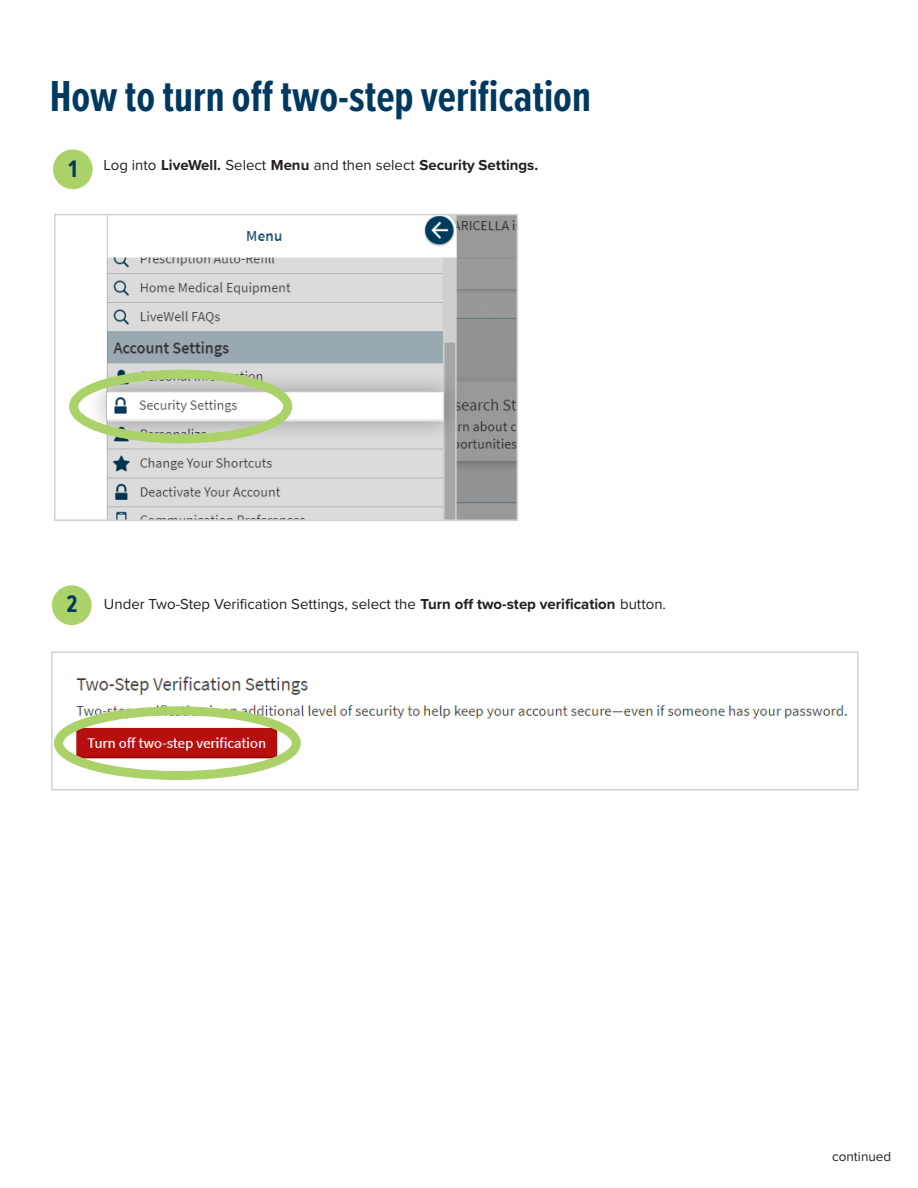
<style>
.page{position:relative;width:918px;height:1188px;background:#fff}
.page>*{position:absolute;margin:0;border:0;box-sizing:border-box;transform-origin:0 0}
.t1{font:700 45px "Proxima Nova Ex Cn";color:#00395f}
.t2{font:700 24.9px "Proxima Nova Ex Cn";color:#00395f}
.t3{font:15px "Proxima Nova";color:#231f20}
.t4{font:700 15px "Proxima Nova";color:#231f20}
.t5{font:13.5px "Proxima Nova";color:#231f20}
.s1{font-weight:400}
.s2{font-weight:700}
</style>
<div class="page">
<div style="left:52px;top:585px;width:40px;height:40px;background:#abd268;border-radius:50%"></div>
<div style="left:53px;top:149px;width:40px;height:40px;background:#abd268;border-radius:50%"></div>
<img style="left:66px;top:676px;width:782px;height:104px">
<div style="left:51px;top:652px;width:808px;height:139px;border:2px solid #d1d2d4"></div>
<div style="left:54px;top:706px;width:247px;height:74px;border:9px solid #abd268;border-radius:50%"></div>
<img style="left:69px;top:217px;width:446px;height:301px">
<div style="left:54px;top:214px;width:464px;height:307px;border:2px solid #d1d2d4"></div>
<div style="left:69px;top:370px;width:223px;height:73px;border:9px solid #abd268;border-radius:50%"></div>
<p class="t1" style="left:50px;top:63px;width:543px">How to turn off two-step verification</p>
<p class="t2" style="left:69px;top:150px;width:10px">1</p>
<p class="t4" style="left:104px;top:154px;width:436px"><span class="s1">Log into</span> LiveWell. <span class="s1">Select</span> Menu <span class="s1">and then select</span> Security Settings.</p>
<p class="t2" style="left:67px;top:586px;width:12px">2</p>
<p class="t3" style="left:104px;top:593px;width:564px">Under Two-Step Verification Settings, select the <span class="s2">Turn off two-step verification</span> button.</p>
<p class="t5" style="left:832px;top:1146px;width:61px">continued</p>
</div>
